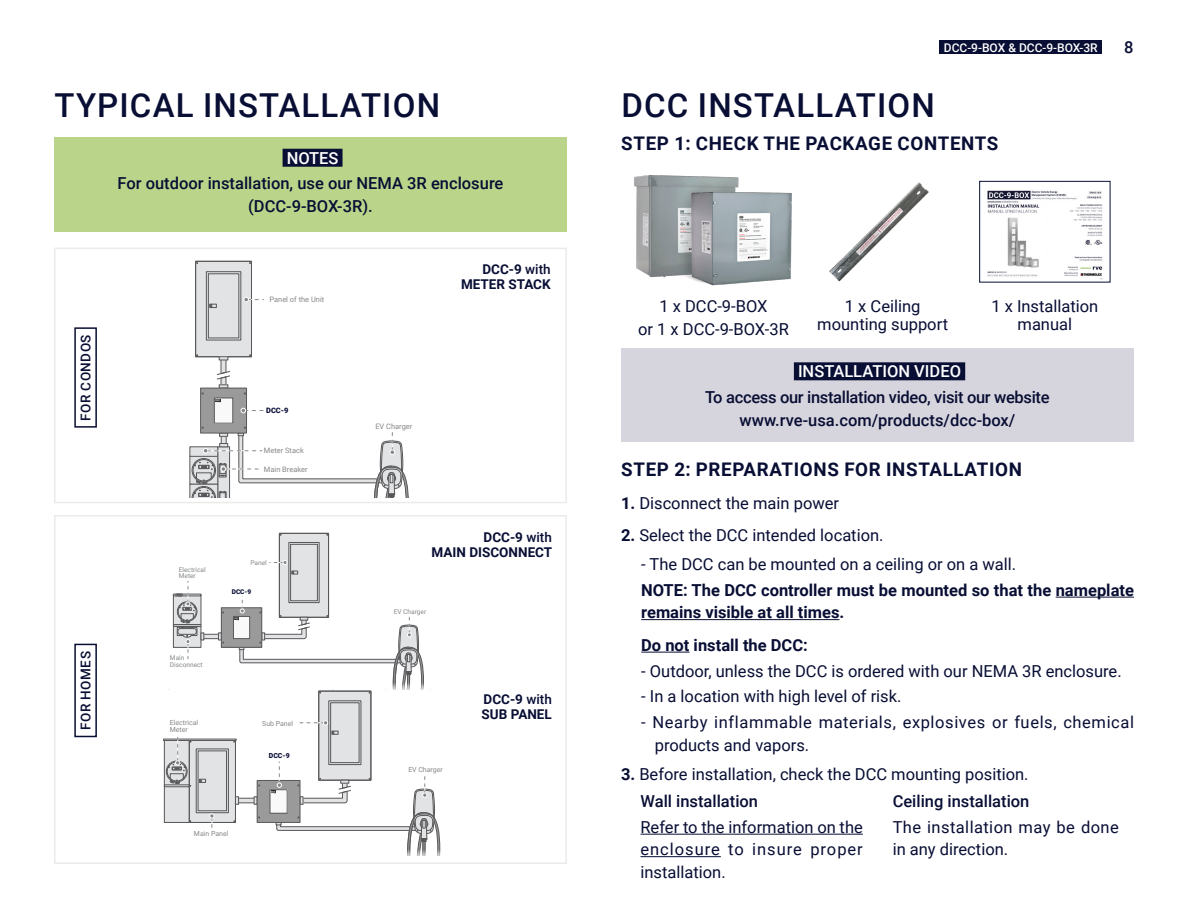
<style>
.page{position:relative;width:1188px;height:918px;background:#fff}
.page>*{position:absolute;margin:0;border:0;box-sizing:border-box;transform-origin:0 0}
.Titre_1{font:500 33px "Roboto";letter-spacing:.035em;color:#080e34}
.Texte_4{font:700 18.75px "Roboto";letter-spacing:.035em;color:#080e34}
.Titre_2{font:700 18.75px "Roboto";letter-spacing:.035em;color:#080e34}
.Texte_4-2{font:16.5px/18px "Roboto";color:#080e34;text-align:center}
.Texte_1_-_Retrait{font:16.5px/22.5px "Roboto";letter-spacing:.025em;color:#080e34;text-align:justify}
.Texte_4-3{font:700 16.5px/22.5px "Roboto";color:#080e34}
.Texte_4-4{font:500 16.5px/22.5px "Roboto";letter-spacing:-.02em;color:#080e34;text-align:center}
.Texte_4-5{font:16.5px/22.5px "Roboto";letter-spacing:.035em;color:#080e34}
.Texte_4-6{font:500 16.5px/22.5px "Roboto";color:#080e34;text-align:center}
.Titre_4_-_Retrait{font:500 16.5px "Roboto";color:#080e34}
.Texte_4-7{font:500 16.5px "Roboto";color:#fff}
.Texte_4-8{font:700 13.5px/15px "Roboto";color:#080e34;text-align:right}
.Texte_4-9{font:500 13.5px "Roboto";letter-spacing:.035em;color:#080e34}
.t1{font:500 12px "Roboto";color:#fff}
.t2{font:7.5px "Roboto";color:#868988}
.t3{font:900 7.5px "Roboto";color:#0a0e36}
.t4{font:6.9px/7.2px "Roboto";color:#868988}
.t5{font:900 6.9px "Roboto";color:#0a0e36}
.t6{font:6.6px/6.8px "Roboto";color:#868988}
.t7{font:900 6.6px "Roboto";color:#0a0e36}
.s1{font-weight:500}
.s2{font-weight:700}
</style>
<div class="page">
<div style="left:940px;top:41px;width:162px;height:13px;background:#080e34"></div>
<hr style="left:1056px;top:597px;width:78px;height:1px;background:#080e34">
<hr style="left:641px;top:619px;width:199px;height:1px;background:#080e34">
<hr style="left:641px;top:652px;width:49px;height:1px;background:#080e34">
<img style="left:634px;top:176px;width:158px;height:110px">
<img style="left:829px;top:182px;width:100px;height:100px">
<img style="left:987px;top:190px;width:116px;height:90px">
<hr style="left:640px;top:834px;width:223px;height:1px;background:#080e34">
<hr style="left:640px;top:856px;width:81px;height:1px;background:#080e34">
<div style="left:621px;top:348px;width:513px;height:94px;background:#d6d4dc"></div>
<div style="left:794px;top:362px;width:171px;height:18px;background:#080e34"></div>
<div style="left:54px;top:137px;width:513px;height:94px;background:#bad589"></div>
<div style="left:283px;top:149px;width:60px;height:18px;background:#080e34"></div>
<div style="left:54px;top:515px;width:513px;height:349px;border:2px solid #ebebea"></div>
<div style="left:74px;top:644px;width:23px;height:93px;border:2px solid #080e34"></div>
<div style="left:74px;top:327px;width:23px;height:101px;border:2px solid #080e34"></div>
<div style="left:279px;top:533px;width:50px;height:84px;background:#e2e3e4"></div>
<div style="left:289px;top:542px;width:30px;height:61px;border:1px solid #58585a"></div>
<div style="left:279px;top:533px;width:50px;height:84px;border:1px solid #58585a"></div>
<svg style="left:191px;top:742px;width:43px;height:79px"></svg>
<div style="left:189px;top:740px;width:47px;height:83px;border:1px solid #58585a"></div>
<div style="left:164px;top:740px;width:25px;height:82px;background:#e2e3e4"></div>
<div style="left:164px;top:740px;width:25px;height:83px;border:1px solid #58585a"></div>
<div style="left:166px;top:761px;width:21px;height:21px;background:#6c6c6e;border-radius:50%"></div>
<div style="left:166px;top:761px;width:21px;height:21px;border:1px solid #58585a;border-radius:50%"></div>
<svg style="left:167px;top:762px;width:19px;height:19px"></svg>
<div style="left:167px;top:762px;width:19px;height:19px;border:1px solid #58585a;border-radius:50%"></div>
<svg style="left:170px;top:779px;width:10px;height:6px"></svg>
<div style="left:164px;top:785px;width:25px;height:2px;border:1px solid #58585a"></div>
<div style="left:163px;top:739px;width:73px;height:2px;border:1px solid #58585a"></div>
<div style="left:196px;top:749px;width:32px;height:64px;border:1px solid #58585a"></div>
<div style="left:319px;top:691px;width:52px;height:89px;background:#e2e3e4"></div>
<div style="left:329px;top:701px;width:32px;height:64px;border:1px solid #58585a"></div>
<svg style="left:173px;top:544px;width:251px;height:149px"></svg>
<svg style="left:168px;top:736px;width:23px;height:35px"></svg>
<svg style="left:234px;top:703px;width:206px;height:152px"></svg>
<svg style="left:198px;top:751px;width:29px;height:77px"></svg>
<div style="left:196px;top:261px;width:56px;height:96px;background:#e2e3e4"></div>
<div style="left:206px;top:272px;width:35px;height:68px;border:1px solid #58585a"></div>
<div style="left:196px;top:261px;width:56px;height:96px;border:1px solid #58585a"></div>
<div style="left:201px;top:388px;width:46px;height:45px;background:#9b9a9a"></div>
<div style="left:201px;top:388px;width:46px;height:45px;border:1px solid #58585a"></div>
<div style="left:214px;top:398px;width:19px;height:25px;background:#f9f9f9"></div>
<div style="left:214px;top:398px;width:19px;height:25px;border:1px solid #58585a"></div>
<svg style="left:215px;top:355px;width:16px;height:48px"></svg>
<svg style="left:208px;top:274px;width:56px;height:64px"></svg>
<svg style="left:241px;top:408px;width:23px;height:5px"></svg>
<svg style="left:190px;top:427px;width:219px;height:71px"></svg>
<div style="left:364px;top:529px;width:87px;height:30px;background:#fff"></div>
<div style="left:390px;top:692px;width:87px;height:29px;background:#fff"></div>
<div style="left:54px;top:248px;width:513px;height:255px;border:2px solid #ebebea"></div>
<p class="Titre_1" style="left:55px;top:82px;width:387px">TYPICAL INSTALLATION</p>
<p class="Texte_4-7" style="left:287px;top:146px;width:53px">NOTES</p>
<p class="Texte_4-6" style="left:117px;top:172px;width:388px">For outdoor installation, use our NEMA 3R enclosure (DCC-9-BOX-3R).</p>
<p class="Texte_4-9" style="left:76px;top:421px;width:88px;rotate:-90deg">FOR CONDOS</p>
<p class="Texte_4-9" style="left:76px;top:730px;width:80px;rotate:-90deg">FOR HOMES</p>
<p class="t2" style="left:270px;top:294px;width:56px">Panel of the Unit</p>
<p class="t3" style="left:266px;top:405px;width:24px">DCC-9</p>
<p class="t2" style="left:264px;top:445px;width:41px">Meter Stack</p>
<p class="t2" style="left:264px;top:464px;width:45px">Main Breaker</p>
<p class="t6" style="left:179px;top:566px;width:28px">Electrical<br>Meter</p>
<p class="t6" style="left:170px;top:654px;width:34px">Main<br>Disconnect</p>
<p class="t4" style="left:170px;top:719px;width:30px">Electrical<br>Meter</p>
<p class="t6" style="left:250px;top:559px;width:18px">Panel</p>
<p class="t7" style="left:232px;top:587px;width:21px">DCC-9</p>
<p class="t4" style="left:262px;top:720px;width:33px">Sub Panel</p>
<p class="t5" style="left:269px;top:751px;width:22px">DCC-9</p>
<p class="t4" style="left:194px;top:830px;width:36px">Main Panel</p>
<p class="Texte_4-8" style="left:461px;top:261px;width:91px">DCC-9 <span class="s1">with<br></span>METER STACK</p>
<p class="t2" style="left:375px;top:421px;width:39px">EV Charger</p>
<p class="Texte_4-8" style="left:432px;top:529px;width:122px">DCC-9 <span class="s1">with<br></span>MAIN DISCONNECT</p>
<p class="t6" style="left:394px;top:608px;width:34px">EV Charger</p>
<p class="t4" style="left:408px;top:766px;width:36px">EV Charger</p>
<p class="Texte_4-8" style="left:482px;top:691px;width:72px;text-align:left">DCC-9 <span class="s1">with<br></span>SUB PANEL</p>
<p class="t1" style="left:944px;top:39px;width:155px">DCC-9-BOX &amp; DCC-9-BOX-3R</p>
<p class="Texte_4-6" style="left:1124px;top:35px;width:11px">8</p>
<p class="Titre_1" style="left:622px;top:82px;width:315px">DCC INSTALLATION</p>
<p class="Titre_2" style="left:621px;top:130px;width:379px">STEP 1: CHECK THE PACKAGE CONTENTS</p>
<p class="Texte_4-2" style="left:638px;top:295px;width:152px;line-height:22.5px">1 x DCC-9-BOX<br>or 1 x DCC-9-BOX-3R</p>
<p class="Texte_4-2" style="left:817px;top:297px;width:132px">1 x Ceiling mounting support</p>
<p class="Texte_4-2" style="left:991px;top:297px;width:109px">1 x Installation manual</p>
<p class="Texte_4-7" style="left:798px;top:360px;width:165px">INSTALLATION VIDEO</p>
<p class="Texte_4-4" style="left:705px;top:385px;width:346px">To access our installation video, visit our website www.rve-usa.com/products/dcc-box/</p>
<p class="Texte_4" style="left:621px;top:456px;width:402px">STEP 2: PREPARATIONS FOR INSTALLATION</p>
<p class="Texte_4-2" style="left:621px;top:493px;width:220px"><span class="s2">1.</span> Disconnect the main power</p>
<p class="Texte_4-2" style="left:621px;top:526px;width:264px"><span class="s2">2.</span> Select the DCC intended location.</p>
<p class="Texte_4-2" style="left:641px;top:555px;width:376px">- The DCC can be mounted on a ceiling or on a wall.</p>
<p class="Texte_4-3" style="left:641px;top:578px;width:494px">NOTE: The DCC controller must be mounted so that the nameplate remains visible at all times.</p>
<p class="Texte_4-3" style="left:641px;top:633px;width:168px">Do not install the DCC:</p>
<p class="Texte_4-2" style="left:641px;top:661px;width:482px">- Outdoor, unless the DCC is ordered with our NEMA 3R enclosure.</p>
<p class="Texte_4-2" style="left:641px;top:687px;width:262px">- In a location with high level of risk.</p>
<p class="Texte_4-5" style="left:655px;top:710px;width:481px;text-indent:-14px">- Nearby inflammable materials, explosives or fuels, chemical products and vapors.</p>
<p class="Texte_4-2" style="left:621px;top:764px;width:409px"><span class="s2">3.</span> Before installation, check the DCC mounting position.</p>
<p class="Titre_4_-_Retrait" style="left:640px;top:790px;width:119px">Wall installation</p>
<p class="Texte_1_-_Retrait" style="left:640px;top:815px;width:224px">Refer to the information on the enclosure to insure proper installation.</p>
<p class="Titre_4_-_Retrait" style="left:893px;top:790px;width:138px">Ceiling installation</p>
<p class="Texte_1_-_Retrait" style="left:893px;top:815px;width:228px">The installation may be done in any direction.</p>
</div>
